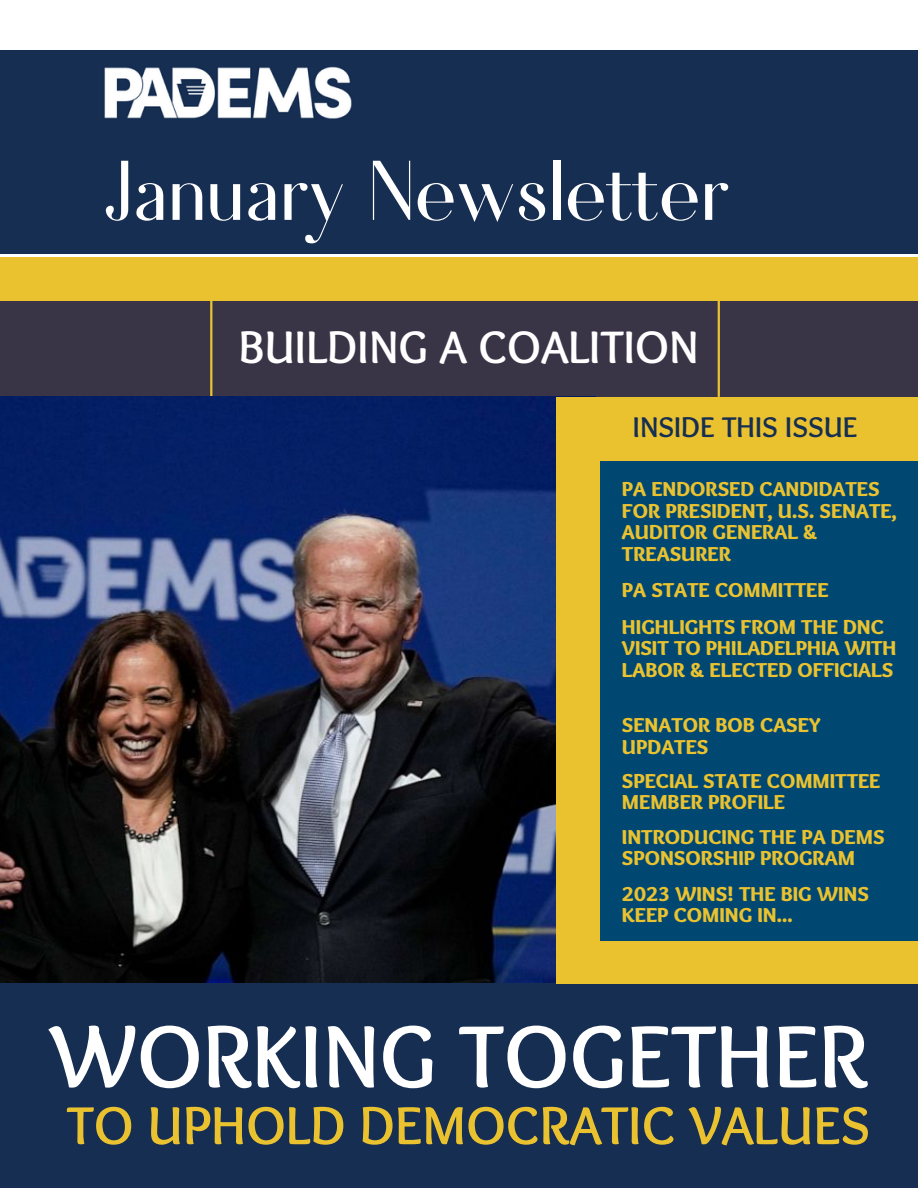
<style>
.page{position:relative;width:918px;height:1188px;background:#fff}
.page>*{position:absolute;margin:0;border:0;box-sizing:border-box;transform-origin:0 0}
.t1{font:113.1px "Fiona";color:#fff}
.t2{font:700 91.8px "Sukar";color:#fff}
.t3{font:700 55.5px "Sukar";color:#eac230}
.t4{font:700 47.4px "Sukar";color:#fff}
.t5{font:700 29.7px "Sukar";color:#162e51}
.t6{font:900 21px/21.3px "Sukar";color:#eac230}
</style>
<div class="page">
<div style="left:0;top:304px;width:918px;height:884px;background:#162e51"></div>
<div style="left:0;top:257px;width:918px;height:44px;background:#eac230"></div>
<div style="left:0;top:50px;width:918px;height:203px;background:#162e51"></div>
<img style="left:104px;top:66px;width:248px;height:53px">
<div style="left:0;top:301px;width:918px;height:96px;background:#393547"></div>
<hr style="left:718px;top:279px;width:2px;height:118px;background:#eac230">
<hr style="left:210px;top:284px;width:2px;height:113px;background:#eac230">
<img style="left:0;top:397px;width:556px;height:586px">
<div style="left:578px;top:454px;width:340px;height:508px;background:#004872"></div>
<div style="left:556px;top:397px;width:44px;height:576px;background:#eac230"></div>
<div style="left:556px;top:397px;width:362px;height:63px;background:#eac230"></div>
<div style="left:556px;top:941px;width:362px;height:42px;background:#eac230"></div>
<p class="t1" style="left:102px;top:129px;width:628px">January Newsletter</p>
<p class="t4" style="left:238px;top:320px;width:461px">BUILDING A COALITION</p>
<p class="t5" style="left:633px;top:410px;width:226px">INSIDE THIS ISSUE</p>
<p class="t6" style="left:622px;top:481px;width:277px">PA ENDORSED CANDIDATES<br>FOR PRESIDENT, U.S. SENATE,<br>AUDITOR GENERAL &amp;<br>TREASURER</p>
<p class="t6" style="left:622px;top:582px;width:208px">PA STATE COMMITTEE</p>
<p class="t6" style="left:622px;top:618px;width:276px">HIGHLIGHTS FROM THE DNC<br>VISIT TO PHILADELPHIA WITH<br>LABOR &amp; ELECTED OFFICIALS</p>
<p class="t6" style="left:622px;top:717px;width:200px">SENATOR BOB CASEY<br>UPDATES</p>
<p class="t6" style="left:622px;top:772px;width:260px">SPECIAL STATE COMMITTEE<br>MEMBER PROFILE</p>
<p class="t6" style="left:622px;top:828px;width:264px">INTRODUCING THE PA DEMS<br>SPONSORSHIP PROGRAM</p>
<p class="t6" style="left:622px;top:885px;width:248px">2023 WINS! THE BIG WINS<br>KEEP COMING IN...</p>
<p class="t2" style="left:50px;top:1004px;width:820px">WORKING TOGETHER</p>
<p class="t3" style="left:67px;top:1094px;width:805px">TO UPHOLD DEMOCRATIC VALUES</p>
</div>
